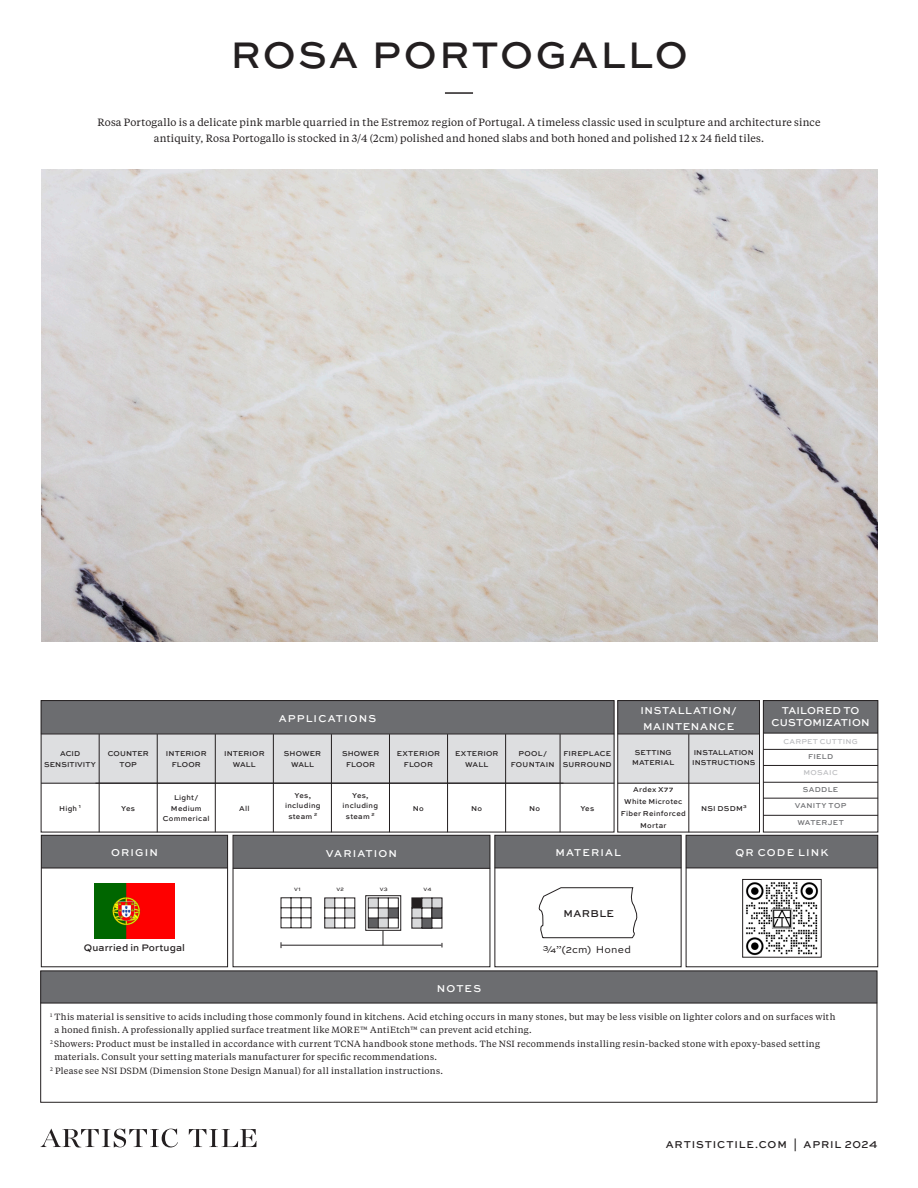
<style>
.page{position:relative;width:918px;height:1188px;background:#fff}
.page>*{position:absolute;margin:0;border:0;box-sizing:border-box;transform-origin:0 0}
.t1{font:500 39px "Sweet Sans Pro";letter-spacing:.055em;color:#231f20}
.Body{font:10.5px/16.5px "Tiempos Text";letter-spacing:.02em;color:#231f20;text-align:center}
.Table_Header{font:500 10.5px "Sweet Sans Pro";letter-spacing:.105em;color:#fff}
.Table_Header-2{font:500 10.5px/16.5px "Sweet Sans Pro";letter-spacing:.065em;color:#fff}
._5_5pt_Sweet{font:500 10.5px "Sweet Sans Pro";letter-spacing:.075em;color:#231f20}
.Body-2{font:10.5px "Sweet Sans Pro";letter-spacing:.015em;color:#231f20}
.Table_Header-3{font:500 10.5px "Sweet Sans Pro";letter-spacing:.02em;color:#fff}
.Table_Header-4{font:500 10.5px "Sweet Sans Pro";letter-spacing:.015em;color:#fff}
.Body-3{font:500 10.05px "Sweet Sans Pro";letter-spacing:.01em;color:#231f20}
._5_5pt_Sweet-2{font:9px "Tiempos Text";letter-spacing:.03em;color:#231f20}
.t2{font:500 7.5px/10.5px "Sweet Sans Pro";letter-spacing:.025em;color:#231f20;text-align:center}
.t3{font:500 7.5px "Sweet Sans Pro";letter-spacing:.045em;color:#6c6d70}
.t4{font:500 7.5px "Sweet Sans Pro";letter-spacing:.035em;color:#bcbdc0}
.t5{font:500 7.5px/10.5px "Sweet Sans Pro";letter-spacing:.005em;color:#231f20;text-align:center}
._5_5pt_Sweet-3{font:500 5.1px "Sweet Sans Pro";letter-spacing:.035em;color:#231f20}
</style>
<div class="page">
<svg style="left:189px;top:1129px;width:67px;height:18px"></svg>
<svg style="left:40px;top:1128px;width:138px;height:20px"></svg>
<div style="left:40px;top:971px;width:837px;height:32px;background:#6c6d70;border:1px solid #6c6d70"></div>
<div style="left:618px;top:734px;width:141px;height:49px;background:#dddee0"></div>
<div style="left:40px;top:971px;width:837px;height:131px;border:1px solid #231f20"></div>
<div style="left:618px;top:700px;width:142px;height:34px;background:#6c6d70;border:1px solid #6c6d70"></div>
<div style="left:618px;top:700px;width:142px;height:132px;border:1px solid #231f20"></div>
<hr style="left:618px;top:734px;width:142px;height:1px;background:#231f20">
<hr style="left:618px;top:783px;width:141px;height:1px;background:#231f20">
<div style="left:763px;top:700px;width:115px;height:33px;background:#6c6d70;border:1px solid #6c6d70"></div>
<div style="left:763px;top:700px;width:115px;height:132px;border:1px solid #231f20"></div>
<hr style="left:763px;top:733px;width:115px;height:1px;background:#231f20">
<hr style="left:763px;top:749px;width:115px;height:1px;background:#231f20">
<hr style="left:763px;top:765px;width:115px;height:1px;background:#231f20">
<hr style="left:763px;top:782px;width:115px;height:1px;background:#231f20">
<hr style="left:763px;top:798px;width:115px;height:1px;background:#231f20">
<hr style="left:763px;top:815px;width:115px;height:1px;background:#231f20">
<div style="left:41px;top:700px;width:573px;height:34px;background:#6c6d70;border:1px solid #6c6d70"></div>
<div style="left:41px;top:734px;width:573px;height:49px;background:#dddee0"></div>
<div style="left:41px;top:700px;width:573px;height:132px;border:1px solid #231f20"></div>
<hr style="left:41px;top:734px;width:573px;height:1px;background:#231f20">
<hr style="left:41px;top:783px;width:522px;height:1px;background:#231f20">
<hr style="left:95px;top:783px;width:519px;height:1px;background:#231f20">
<hr style="left:99px;top:734px;width:1px;height:98px;background:#231f20">
<hr style="left:157px;top:734px;width:1px;height:98px;background:#231f20">
<hr style="left:215px;top:734px;width:1px;height:98px;background:#231f20">
<hr style="left:273px;top:734px;width:1px;height:98px;background:#231f20">
<hr style="left:331px;top:734px;width:1px;height:98px;background:#231f20">
<hr style="left:389px;top:734px;width:1px;height:98px;background:#231f20">
<hr style="left:447px;top:734px;width:1px;height:98px;background:#231f20">
<hr style="left:505px;top:734px;width:1px;height:98px;background:#231f20">
<hr style="left:560px;top:734px;width:1px;height:98px;background:#231f20">
<hr style="left:689px;top:734px;width:1px;height:98px;background:#231f20">
<hr style="left:40px;top:1003px;width:837px;height:1px;background:#231f20">
<div style="left:41px;top:835px;width:187px;height:33px;background:#6c6d70;border:1px solid #6c6d70"></div>
<div style="left:41px;top:835px;width:187px;height:132px;border:1px solid #231f20"></div>
<hr style="left:41px;top:868px;width:187px;height:1px;background:#231f20">
<div style="left:233px;top:835px;width:257px;height:34px;background:#6c6d70;border:1px solid #6c6d70"></div>
<div style="left:233px;top:835px;width:257px;height:132px;border:1px solid #231f20"></div>
<hr style="left:233px;top:868px;width:257px;height:1px;background:#231f20">
<svg style="left:281px;top:897px;width:30px;height:31px"></svg>
<svg style="left:411px;top:897px;width:31px;height:32px"></svg>
<svg style="left:324px;top:897px;width:31px;height:31px"></svg>
<svg style="left:368px;top:897px;width:31px;height:48px"></svg>
<div style="left:365px;top:895px;width:36px;height:36px;border:1px solid #231f20"></div>
<hr style="left:281px;top:945px;width:161px;height:1px;background:#231f20">
<img style="left:94px;top:884px;width:81px;height:54px">
<img style="left:41px;top:169px;width:836px;height:473px">
<hr style="left:445px;top:92px;width:28px;height:2px;background:#231f20">
<div style="left:686px;top:835px;width:192px;height:33px;background:#6c6d70;border:1px solid #6c6d70"></div>
<div style="left:686px;top:835px;width:192px;height:132px;border:1px solid #231f20"></div>
<hr style="left:686px;top:868px;width:192px;height:1px;background:#231f20">
<img style="left:746px;top:882px;width:73px;height:73px">
<div style="left:742px;top:879px;width:79px;height:78px;border:1px solid #231f20"></div>
<div style="left:495px;top:835px;width:186px;height:33px;background:#6c6d70;border:1px solid #6c6d70"></div>
<hr style="left:495px;top:868px;width:186px;height:1px;background:#231f20">
<svg style="left:538px;top:887px;width:100px;height:52px"></svg>
<div style="left:495px;top:835px;width:186px;height:132px;border:1px solid #231f20"></div>
<p class="t1" style="left:230px;top:26px;width:459px">ROSA PORTOGALLO</p>
<p class="Body" style="left:97px;top:113px;width:725px">Rosa Portogallo is a delicate pink marble quarried in the Estremoz region of Portugal. A timeless classic used in sculpture and architecture since antiquity, Rosa Portogallo is stocked in 3/4 (2cm) polished and honed slabs and both honed and polished 12 x 24 field tiles.</p>
<p class="t5" style="left:44px;top:748px;width:53px">ACID<br>SENSITIVITY</p>
<p class="t2" style="left:59px;top:803px;width:23px">High <sup>1</sup></p>
<p class="t2" style="left:108px;top:748px;width:43px">COUNTER<br>TOP</p>
<p class="t2" style="left:121px;top:803px;width:15px">Yes</p>
<p class="t2" style="left:166px;top:748px;width:42px">INTERIOR<br>FLOOR</p>
<p class="t2" style="left:174px;top:792px;width:26px">Light/</p>
<p class="t2" style="left:171px;top:803px;width:32px">Medium</p>
<p class="t2" style="left:163px;top:813px;width:48px">Commerical</p>
<p class="t2" style="left:224px;top:748px;width:42px">INTERIOR<br>WALL</p>
<p class="t2" style="left:239px;top:803px;width:12px">All</p>
<p class="Table_Header" style="left:279px;top:711px;width:99px">APPLICATIONS</p>
<p class="t2" style="left:284px;top:748px;width:39px">SHOWER<br>WALL</p>
<p class="t2" style="left:342px;top:748px;width:39px">SHOWER<br>FLOOR</p>
<p class="t2" style="left:343px;top:790px;width:37px">Yes, including steam <sup>2</sup></p>
<p class="t2" style="left:285px;top:790px;width:37px">Yes, including steam <sup>2</sup></p>
<p class="t2" style="left:397px;top:748px;width:45px">EXTERIOR<br>FLOOR</p>
<p class="t2" style="left:413px;top:803px;width:12px">No</p>
<p class="Table_Header-2" style="left:111px;top:843px;width:48px">ORIGIN</p>
<p class="Table_Header" style="left:326px;top:846px;width:73px">VARIATION</p>
<p class="_5_5pt_Sweet-3" style="left:294px;top:886px;width:8px">V1</p>
<p class="_5_5pt_Sweet-3" style="left:336px;top:886px;width:9px">V2</p>
<p class="_5_5pt_Sweet-3" style="left:380px;top:886px;width:9px">V3</p>
<p class="_5_5pt_Sweet-3" style="left:424px;top:886px;width:9px">V4</p>
<p class="Body-3" style="left:84px;top:940px;width:103px">Quarried in Portugal</p>
<p class="t2" style="left:455px;top:748px;width:45px">EXTERIOR<br>WALL</p>
<p class="t2" style="left:511px;top:748px;width:45px">POOL/<br>FOUNTAIN</p>
<p class="t2" style="left:563px;top:748px;width:50px;text-align:left">FIREPLACE<br>SURROUND</p>
<p class="t2" style="left:471px;top:802px;width:12px">No</p>
<p class="t2" style="left:529px;top:803px;width:12px">No</p>
<p class="t2" style="left:580px;top:803px;width:15px">Yes</p>
<p class="Table_Header-2" style="left:640px;top:701px;width:98px">INSTALLATION/<br>MAINTENANCE</p>
<p class="t2" style="left:632px;top:747px;width:44px">SETTING<br>MATERIAL</p>
<p class="t2" style="left:692px;top:747px;width:65px;text-align:left">INSTALLATION<br>INSTRUCTIONS</p>
<p class="t2" style="left:621px;top:783px;width:67px;line-height:12px">Ardex X77<br>White Microtec<br>Fiber Reinforced<br>Mortar</p>
<p class="t2" style="left:701px;top:803px;width:47px">NSI DSDM<sup>3</sup></p>
<p class="Table_Header-4" style="left:782px;top:703px;width:79px">TAILORED TO</p>
<p class="Table_Header-3" style="left:771px;top:715px;width:100px">CUSTOMIZATION</p>
<p class="t4" style="left:783px;top:736px;width:76px">CARPET CUTTING</p>
<p class="t3" style="left:808px;top:751px;width:27px">FIELD</p>
<p class="t4" style="left:803px;top:767px;width:36px">MOSAIC</p>
<p class="t3" style="left:803px;top:784px;width:37px">SADDLE</p>
<p class="t3" style="left:795px;top:800px;width:53px">VANITY TOP</p>
<p class="t3" style="left:797px;top:817px;width:48px">WATERJET</p>
<p class="Table_Header" style="left:555px;top:844px;width:67px">MATERIAL</p>
<p class="_5_5pt_Sweet" style="left:563px;top:906px;width:52px">MARBLE</p>
<p class="Body-2" style="left:543px;top:942px;width:90px">3/4”(2cm) Honed</p>
<p class="Table_Header" style="left:735px;top:845px;width:95px">QR CODE LINK</p>
<p class="Table_Header-2" style="left:437px;top:980px;width:46px">NOTES</p>
<p class="_5_5pt_Sweet-2" style="left:50px;top:1011px;width:787px"><sup>1</sup> This material is sensitive to acids including those commonly found in kitchens. Acid etching occurs in many stones, but may be less visible on lighter colors and on surfaces with</p>
<p class="_5_5pt_Sweet-2" style="left:54px;top:1024px;width:479px">a honed finish. A professionally applied surface treatment like MORE™ AntiEtch™ can prevent acid etching.</p>
<p class="_5_5pt_Sweet-2" style="left:50px;top:1038px;width:771px"><sup>2</sup> Showers: Product must be installed in accordance with current TCNA handbook stone methods. The NSI recommends installing resin-backed stone with epoxy-based setting</p>
<p class="_5_5pt_Sweet-2" style="left:54px;top:1051px;width:384px">materials. Consult your setting materials manufacturer for specific recommendations.</p>
<p class="_5_5pt_Sweet-2" style="left:50px;top:1065px;width:394px"><sup>2</sup> Please see NSI DSDM (Dimension Stone Design Manual) for all installation instructions.</p>
<p class="_5_5pt_Sweet" style="left:666px;top:1136px;width:213px">ARTISTICTILE.COM | APRIL 2024</p>
</div>
